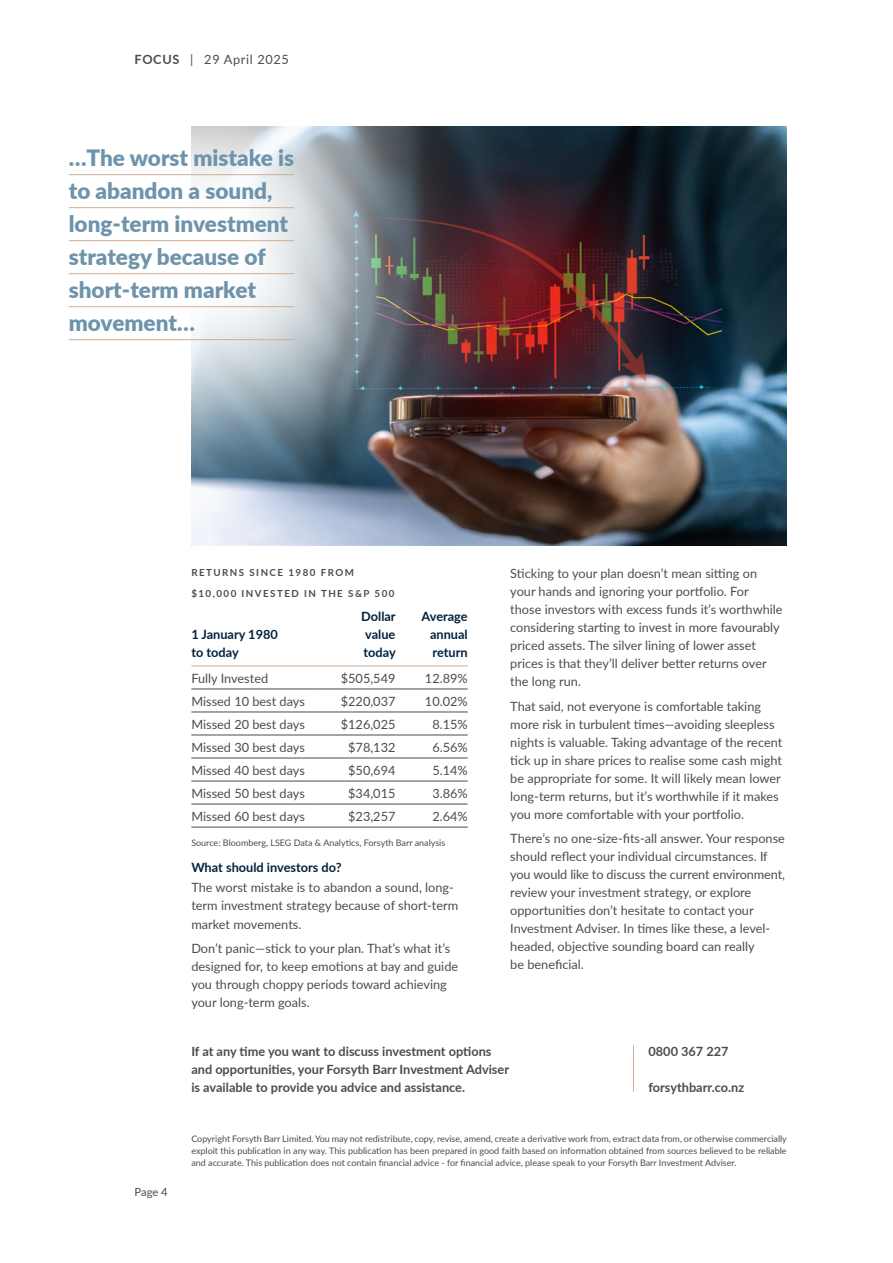
<style>
.page{position:relative;width:893px;height:1263px;background:#fff}
.page>*{position:absolute;margin:0;border:0;box-sizing:border-box;transform-origin:0 0}
.PullQuoteColour{font:900 22.5px "Lato";color:#6e94ab}
._01_FB_Body_Copy{font:12.75px/18px "Lato";color:#4b4c4d}
._01_FB_Body_Copy-2{font:700 12.75px/18px "Lato";color:#4b4c4d}
._01_Body_Copy_R{font:12.75px "Lato";color:#4b4c4d}
.Subheading_R{font:700 12.75px/18px "Lato";color:#00223f;text-align:justify}
._02_FB_Sub_heading_small{font:700 12.75px "Lato";color:#00223f}
.Sub_Heading{font:700 12.75px/18px "Lato";color:#00223f}
._01_FB_Body_Copy-3{font:12.75px "Lato";letter-spacing:.05em;color:#4b4c4d}
.t1{font:11.25px "Lato";color:#4b4c4d}
._04_FB_Sub_caps_small{font:700 9.75px/21px "Lato";letter-spacing:.15em;color:#4b4c4d}
._00_FB_Footnote_style{font:9px/12px "Lato";color:#4b4c4d;text-align:justify}
.s1{font-weight:700}
</style>
<div class="page">
<img style="left:191px;top:126px;width:596px;height:419px">
<img style="left:68px;top:126px;width:428px;height:418px">
<hr style="left:69px;top:174px;width:225px;height:1px;background:#d1ae94">
<hr style="left:69px;top:207px;width:225px;height:1px;background:#d1ae94">
<hr style="left:69px;top:240px;width:225px;height:1px;background:#d1ae94">
<hr style="left:69px;top:273px;width:225px;height:1px;background:#d1ae94">
<hr style="left:69px;top:306px;width:225px;height:1px;background:#d1ae94">
<hr style="left:69px;top:339px;width:225px;height:1px;background:#d1ae94">
<hr style="left:633px;top:1045px;width:1px;height:47px;background:#d1ae94">
<hr style="left:191px;top:688px;width:128px;height:1px;background:#4b4c4d">
<hr style="left:319px;top:688px;width:76px;height:1px;background:#4b4c4d">
<hr style="left:395px;top:688px;width:73px;height:1px;background:#4b4c4d">
<hr style="left:191px;top:712px;width:128px;height:1px;background:#4b4c4d">
<hr style="left:319px;top:712px;width:76px;height:1px;background:#4b4c4d">
<hr style="left:395px;top:712px;width:73px;height:1px;background:#4b4c4d">
<hr style="left:191px;top:735px;width:128px;height:1px;background:#4b4c4d">
<hr style="left:319px;top:735px;width:76px;height:1px;background:#4b4c4d">
<hr style="left:395px;top:735px;width:73px;height:1px;background:#4b4c4d">
<hr style="left:191px;top:758px;width:128px;height:1px;background:#4b4c4d">
<hr style="left:319px;top:758px;width:76px;height:1px;background:#4b4c4d">
<hr style="left:395px;top:758px;width:73px;height:1px;background:#4b4c4d">
<hr style="left:191px;top:781px;width:128px;height:1px;background:#4b4c4d">
<hr style="left:319px;top:781px;width:76px;height:1px;background:#4b4c4d">
<hr style="left:395px;top:781px;width:73px;height:1px;background:#4b4c4d">
<hr style="left:191px;top:804px;width:128px;height:1px;background:#4b4c4d">
<hr style="left:319px;top:804px;width:76px;height:1px;background:#4b4c4d">
<hr style="left:395px;top:804px;width:73px;height:1px;background:#4b4c4d">
<hr style="left:191px;top:827px;width:128px;height:1px;background:#4b4c4d">
<hr style="left:191px;top:665px;width:128px;height:1px;background:#d1ae94">
<hr style="left:395px;top:827px;width:73px;height:1px;background:#4b4c4d">
<hr style="left:395px;top:665px;width:73px;height:1px;background:#d1ae94">
<hr style="left:319px;top:665px;width:76px;height:1px;background:#d1ae94">
<hr style="left:319px;top:827px;width:76px;height:1px;background:#4b4c4d">
<p class="_01_FB_Body_Copy-3" style="left:135px;top:51px;width:156px"><span class="s1">FOCUS</span> | 29 April 2025</p>
<p class="PullQuoteColour" style="left:69px;top:141px;width:227px">…The worst mistake is</p>
<p class="PullQuoteColour" style="left:69px;top:174px;width:205px">to abandon a sound,</p>
<p class="PullQuoteColour" style="left:69px;top:207px;width:221px">long-term investment</p>
<p class="PullQuoteColour" style="left:69px;top:240px;width:198px">strategy because of</p>
<p class="PullQuoteColour" style="left:69px;top:273px;width:189px">short-term market</p>
<p class="PullQuoteColour" style="left:69px;top:306px;width:128px">movement…</p>
<p class="_04_FB_Sub_caps_small" style="left:191px;top:561px;width:205px">RETURNS SINCE 1980 FROM $10,000 INVESTED IN THE S&amp;P 500</p>
<p class="Sub_Heading" style="left:191px;top:625px;width:88px">1 January 1980 to today</p>
<p class="Subheading_R" style="left:361px;top:607px;width:36px">Dollar value today</p>
<p class="Subheading_R" style="left:430px;top:607px;width:39px;text-indent:-9px">Average annual return</p>
<p class="_01_FB_Body_Copy" style="left:191px;top:668px;width:78px">Fully Invested</p>
<p class="_01_Body_Copy_R" style="left:341px;top:669px;width:56px">$505,549</p>
<p class="_01_Body_Copy_R" style="left:425px;top:669px;width:44px">12.89%</p>
<p class="_01_FB_Body_Copy" style="left:191px;top:691px;width:115px">Missed 10 best days</p>
<p class="_01_Body_Copy_R" style="left:341px;top:692px;width:56px">$220,037</p>
<p class="_01_Body_Copy_R" style="left:425px;top:692px;width:44px">10.02%</p>
<p class="_01_FB_Body_Copy" style="left:191px;top:714px;width:115px">Missed 20 best days</p>
<p class="_01_Body_Copy_R" style="left:341px;top:715px;width:56px">$126,025</p>
<p class="_01_Body_Copy_R" style="left:432px;top:715px;width:37px">8.15%</p>
<p class="_01_FB_Body_Copy" style="left:191px;top:737px;width:115px">Missed 30 best days</p>
<p class="_01_Body_Copy_R" style="left:348px;top:738px;width:49px">$78,132</p>
<p class="_01_Body_Copy_R" style="left:432px;top:738px;width:37px">6.56%</p>
<p class="_01_FB_Body_Copy" style="left:191px;top:760px;width:115px">Missed 40 best days</p>
<p class="_01_Body_Copy_R" style="left:348px;top:761px;width:49px">$50,694</p>
<p class="_01_Body_Copy_R" style="left:432px;top:761px;width:37px">5.14%</p>
<p class="_01_FB_Body_Copy" style="left:191px;top:783px;width:115px">Missed 50 best days</p>
<p class="_01_Body_Copy_R" style="left:348px;top:784px;width:49px">$34,015</p>
<p class="_01_Body_Copy_R" style="left:432px;top:784px;width:37px">3.86%</p>
<p class="_01_FB_Body_Copy" style="left:191px;top:806px;width:115px">Missed 60 best days</p>
<p class="_01_Body_Copy_R" style="left:348px;top:807px;width:49px">$23,257</p>
<p class="_01_Body_Copy_R" style="left:432px;top:807px;width:37px">2.64%</p>
<p class="_00_FB_Footnote_style" style="left:191px;top:836px;width:256px">Source: Bloomberg, LSEG Data &amp; Analytics, Forsyth Barr analysis</p>
<p class="_02_FB_Sub_heading_small" style="left:191px;top:858px;width:152px">What should investors do?</p>
<p class="_01_FB_Body_Copy" style="left:191px;top:878px;width:269px">The worst mistake is to abandon a sound, long&shy;term investment strategy because of short-term market movements.</p>
<p class="_01_FB_Body_Copy" style="left:191px;top:939px;width:268px">Don’t panic—stick to your plan. That’s what it’s designed for, to keep emotions at bay and guide you through choppy periods toward achieving your long-term goals.</p>
<p class="_01_FB_Body_Copy" style="left:510px;top:564px;width:274px">Sticking to your plan doesn’t mean sitting on your hands and ignoring your portfolio. For those investors with excess funds it’s worthwhile considering starting to invest in more favourably priced assets. The silver lining of lower asset prices is that they’ll deliver better returns over the long run.</p>
<p class="_01_FB_Body_Copy" style="left:510px;top:696px;width:274px">That said, not everyone is comfortable taking more risk in turbulent times—avoiding sleepless nights is valuable. Taking advantage of the recent tick up in share prices to realise some cash might be appropriate for some. It will likely mean lower long-term returns, but it’s worthwhile if it makes you more comfortable with your portfolio.</p>
<p class="_01_FB_Body_Copy" style="left:510px;top:829px;width:276px">There’s no one-size-fits-all answer. Your response should reflect your individual circumstances. If you would like to discuss the current environment, review your investment strategy, or explore opportunities don’t hesitate to contact your Investment Adviser. In times like these, a level&shy;headed, objective sounding board can really<br>be beneficial.</p>
<p class="_01_FB_Body_Copy-2" style="left:191px;top:1041px;width:319px">If at any time you want to discuss investment options and opportunities, your Forsyth Barr Investment Adviser is available to provide you advice and assistance.</p>
<p class="_01_FB_Body_Copy-2" style="left:648px;top:1041px;width:82px">0800 367 227</p>
<p class="_01_FB_Body_Copy-2" style="left:648px;top:1077px;width:97px">forsythbarr.co.nz</p>
<p class="t1" style="left:135px;top:1183px;width:35px">Page 4</p>
<p class="_00_FB_Footnote_style" style="left:191px;top:1132px;width:597px">Copyright Forsyth Barr Limited. You may not redistribute, copy, revise, amend, create a derivative work from, extract data from, or otherwise commercially exploit this publication in any way. This publication has been prepared in good faith based on information obtained from sources believed to be reliable and accurate. This publication does not contain financial advice - for financial advice, please speak to your Forsyth Barr Investment Adviser.</p>
</div>
